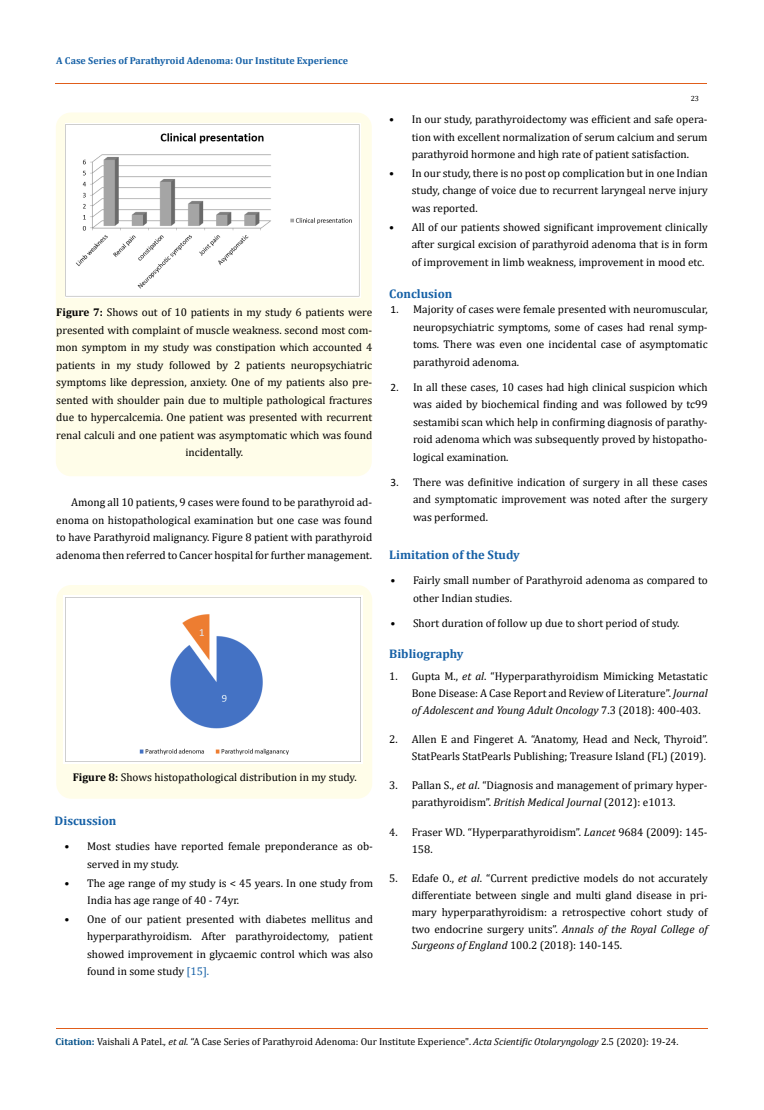
<style>
.page{position:relative;width:764px;height:1110px;background:#fff}
.page>*{position:absolute;margin:0;border:0;box-sizing:border-box;transform-origin:0 0}
.t1{font:700 12.5px "Cambria";color:#1560a6}
.t2{font:11.25px/17.5px "Cambria";color:#000;text-align:justify}
.t3{font:10px "Cambria";color:#000}
.t4{font:700 10px "Cambria";color:#1560a6}
.t5{font:7.5px "Cambria";color:#000}
.s1{font-weight:700}
.s2{color:#1560a6}
.s3{font-family:"Calibri"}
.s4{font-style:italic}
.s5{font-weight:700;color:#035089}
</style>
<div class="page">
<hr style="left:55px;top:84px;width:651px;height:1px;background:#e05d1a">
<div style="left:56px;top:112px;width:316px;height:364px;background:#fffde9;border-radius:15px"></div>
<img style="left:66px;top:124px;width:294px;height:173px">
<div style="left:56px;top:585px;width:316px;height:214px;background:#fffde9;border-radius:15px"></div>
<img style="left:64px;top:595px;width:299px;height:169px">
<hr style="left:56px;top:1029px;width:651px;height:1px;background:#e05d1a">
<p class="t4" style="left:56px;top:54px;width:293px">A Case Series of Parathyroid Adenoma: Our Institute Experience</p>
<p class="t2" style="left:56px;top:303px;width:317px;text-align:center"><span class="s1">Figure 7:</span> Shows out of 10 patients in my study 6 patients were presented with complaint of muscle weakness. second most com&shy;mon symptom in my study was constipation which accounted 4 patients in my study followed by 2 patients neuropsychiatric symptoms like depression, anxiety. One of my patients also pre&shy;sented with shoulder pain due to multiple pathological fractures due to hypercalcemia. One patient was presented with recurrent renal calculi and one patient was asymptomatic which was found incidentally.</p>
<p class="t2" style="left:56px;top:494px;width:317px;text-indent:15px">Among all 10 patients, 9 cases were found to be parathyroid ad&shy;enoma on histopathological examination but one case was found to have Parathyroid malignancy. Figure 8 patient with parathyroid adenoma then referred to Cancer hospital for further management.</p>
<p class="t2" style="left:73px;top:768px;width:285px"><span class="s1">Figure 8:</span> Shows histopathological distribution in my study.</p>
<p class="t1" style="left:55px;top:812px;width:63px">Discussion</p>
<p class="t2" style="left:87px;top:838px;width:287px;text-indent:-22px">• Most studies have reported female preponderance as ob&shy;served in my study.</p>
<p class="t2" style="left:87px;top:874px;width:287px;text-indent:-22px">• The age range of my study is &lt; 45 years. In one study from<br>India has age range of 40 - 74yr.</p>
<p class="t2" style="left:87px;top:910px;width:287px;text-indent:-22px">• One of our patient presented with diabetes mellitus and hyperparathyroidism. After parathyroidectomy, patient showed improvement in glycaemic control which was also found in some study <span class="s2">[15].</span></p>
<p class="t5" style="left:690px;top:94px;width:10px">23</p>
<p class="t2" style="left:412px;top:110px;width:297px;text-indent:-22px">• In our study, parathyroidectomy was efficient and safe opera&shy;tion with excellent normalization of serum calcium and serum parathyroid hormone and high rate of patient satisfaction.</p>
<p class="t2" style="left:412px;top:164px;width:297px;text-indent:-22px">• In our study, there is no post op complication but in one Indian study, change of voice due to recurrent laryngeal nerve injury was reported.</p>
<p class="t2" style="left:412px;top:218px;width:297px;text-indent:-22px">• All of our patients showed significant improvement clinically after surgical excision of parathyroid adenoma that is in form of improvement in limb weakness, improvement in mood etc.</p>
<p class="t1" style="left:389px;top:285px;width:65px">Conclusion</p>
<p class="t2" style="left:413px;top:300px;width:296px;text-indent:-22px"><span class="s3">1.</span> Majority of cases were female presented with neuromuscular, neuropsychiatric symptoms, some of cases had renal symp&shy;toms. There was even one incidental case of asymptomatic parathyroid adenoma.</p>
<p class="t2" style="left:413px;top:378px;width:296px;text-indent:-22px"><span class="s3">2.</span> In all these cases, 10 cases had high clinical suspicion which was aided by biochemical finding and was followed by tc99 sestamibi scan which help in confirming diagnosis of parathy&shy;roid adenoma which was subsequently proved by histopatho&shy;logical examination.</p>
<p class="t2" style="left:413px;top:473px;width:296px;text-indent:-22px"><span class="s3">3.</span> There was definitive indication of surgery in all these cases and symptomatic improvement was noted after the surgery was performed.</p>
<p class="t1" style="left:389px;top:546px;width:132px">Limitation of the Study</p>
<p class="t2" style="left:413px;top:572px;width:296px;text-indent:-22px">• Fairly small number of Parathyroid adenoma as compared to other Indian studies.</p>
<p class="t2" style="left:390px;top:614px;width:291px">• Short duration of follow up due to short period of study.</p>
<p class="t1" style="left:389px;top:645px;width:76px">Bibliography</p>
<p class="t2" style="left:412px;top:668px;width:297px;line-height:16.9px;text-indent:-22px">1. Gupta M., <span class="s4">et al</span>. “Hyperparathyroidism Mimicking Metastatic Bone Disease: A Case Report and Review of Literature”. <span class="s4">Journal of Adolescent and Young Adult Oncology</span> 7.3 (2018): 400-403.</p>
<p class="t2" style="left:389px;top:731px;width:320px;line-height:16.9px;text-align:right">2. Allen E and Fingeret A. “Anatomy, Head and Neck, Thyroid”.<br>StatPearls StatPearls Publishing; Treasure Island (FL) (2019).</p>
<p class="t2" style="left:412px;top:777px;width:297px;line-height:16.9px;text-indent:-22px">3. Pallan S., <span class="s4">et al</span>. “Diagnosis and management of primary hyper&shy;parathyroidism”. <span class="s4">British Medical Journal</span> (2012): e1013.</p>
<p class="t2" style="left:412px;top:823px;width:297px;line-height:16.9px;text-indent:-22px">4. Fraser WD. “Hyperparathyroidism”. <span class="s4">Lancet</span> 9684 (2009): 145-<br>158.</p>
<p class="t2" style="left:412px;top:870px;width:297px;line-height:16.9px;text-indent:-22px">5. Edafe O., <span class="s4">et al</span>. “Current predictive models do not accurately differentiate between single and multi gland disease in pri&shy;mary hyperparathyroidism: a retrospective cohort study of two endocrine surgery units”. <span class="s4">Annals of the Royal College of Surgeons of England</span> 100.2 (2018): 140-145.</p>
<p class="t3" style="left:56px;top:1035px;width:624px"><span class="s5">Citation:</span> Vaishali A Patel.<span class="s4">, et al.</span> “A Case Series of Parathyroid Adenoma: Our Institute Experience". <span class="s4">Acta Scientific Otolaryngology</span> 2.5 (2020): 19-24.</p>
</div>
